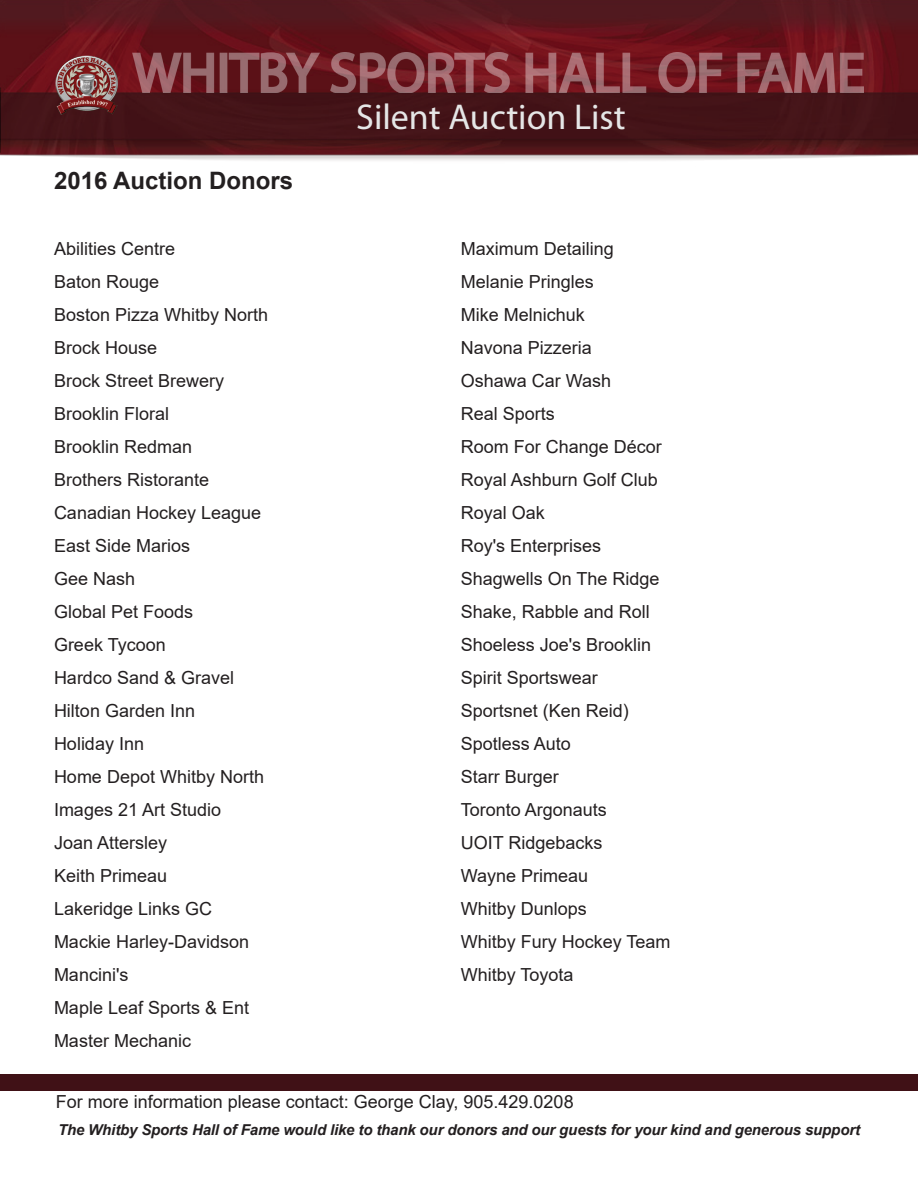
<style>
.page{position:relative;width:918px;height:1188px;background:#fff}
.page>*{position:absolute;margin:0;border:0;box-sizing:border-box;transform-origin:0 0}
.t1{font:36px "Myriad Pro";color:#e5e6e6}
.t2{font:700 24px "Arial";color:#231f20}
.t3{font:18px/33px "Arial";color:#231f20}
.t4{font:italic 700 15px "Arial";letter-spacing:-.01em;color:#231f20}
</style>
<div class="page">
<img style="left:0;top:0;width:918px;height:161px">
<img style="left:133px;top:52px;width:731px;height:41px">
<img style="left:54px;top:54px;width:65px;height:62px">
<div style="left:0;top:1074px;width:918px;height:16px;background:#401116"></div>
<h2 class="t2" style="left:54px;top:164px;width:241px">2016 Auction Donors</h2>
<h1 class="t1" style="left:356px;top:95px;width:271px">Silent Auction List</h1>
<p class="t3" style="left:54px;top:232px;width:216px">Abilities Centre<br>Baton Rouge<br>Boston Pizza Whitby North<br>Brock House<br>Brock Street Brewery<br>Brooklin Floral<br>Brooklin Redman<br>Brothers Ristorante<br>Canadian Hockey League<br>East Side Marios<br>Gee Nash<br>Global Pet Foods<br>Greek Tycoon<br>Hardco Sand &amp; Gravel<br>Hilton Garden Inn<br>Holiday Inn<br>Home Depot Whitby North<br>Images 21 Art Studio<br>Joan Attersley<br>Keith Primeau<br>Lakeridge Links GC<br>Mackie Harley-Davidson<br>Mancini's<br>Maple Leaf Sports &amp; Ent<br>Master Mechanic</p>
<p class="t3" style="left:461px;top:232px;width:211px">Maximum Detailing<br>Melanie Pringles<br>Mike Melnichuk<br>Navona Pizzeria<br>Oshawa Car Wash<br>Real Sports<br>Room For Change Décor<br>Royal Ashburn Golf Club<br>Royal Oak<br>Roy's Enterprises<br>Shagwells On The Ridge<br>Shake, Rabble and Roll<br>Shoeless Joe's Brooklin<br>Spirit Sportswear<br>Sportsnet (Ken Reid)<br>Spotless Auto<br>Starr Burger<br>Toronto Argonauts<br>UOIT Ridgebacks<br>Wayne Primeau<br>Whitby Dunlops<br>Whitby Fury Hockey Team<br>Whitby Toyota</p>
<p class="t3" style="left:56px;top:1085px;width:519px">For more information please contact: George Clay, 905.429.0208</p>
<p class="t4" style="left:58px;top:1120px;width:803px">The Whitby Sports Hall of Fame would like to thank our donors and our guests for your kind and generous support</p>
</div>
